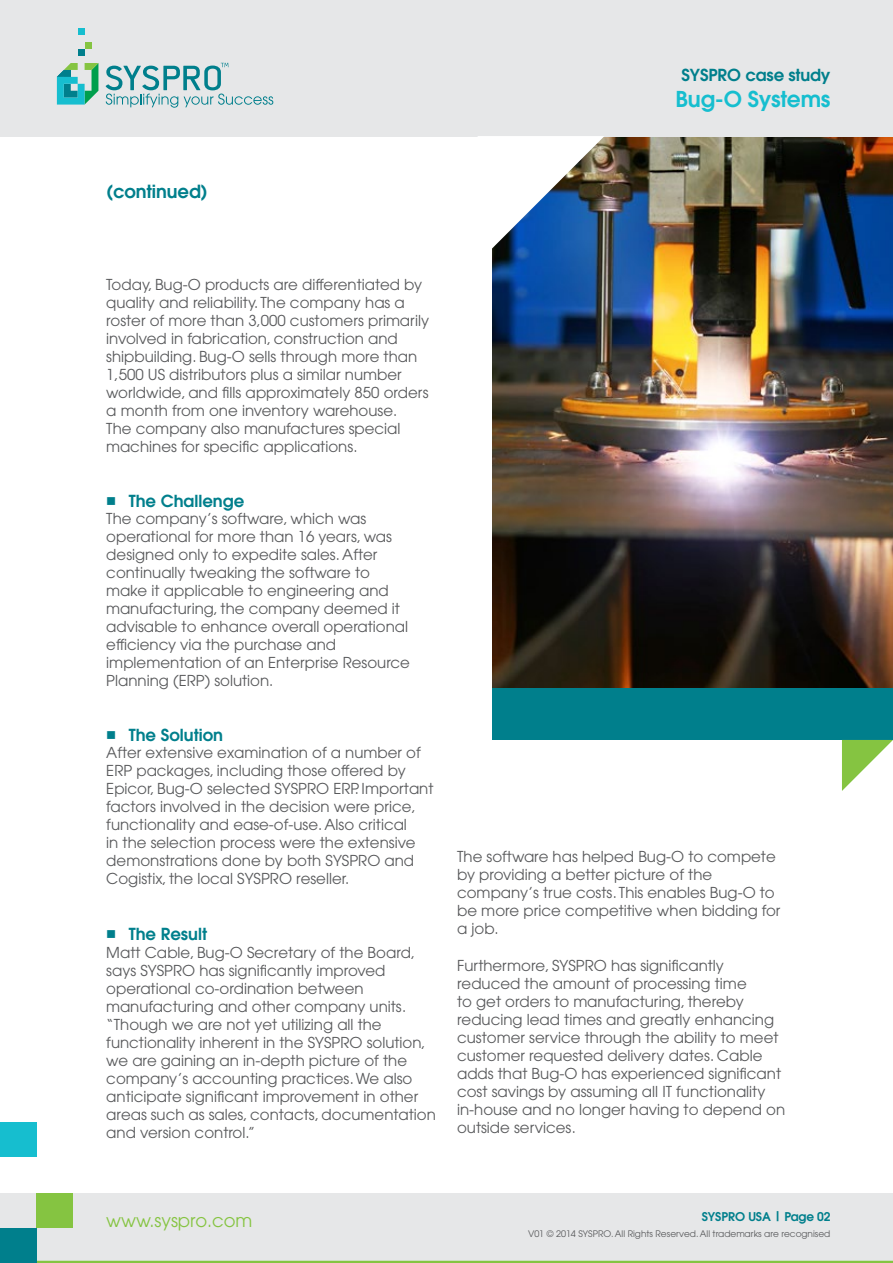
<style>
.page{position:relative;width:893px;height:1263px;background:#fff}
.page>*{position:absolute;margin:0;border:0;box-sizing:border-box;transform-origin:0 0}
.t1{font:600 21.75px "Avant Garde";letter-spacing:-.01em;color:#16becf}
.t2{font:18px "Avant Garde";color:#85c441}
.t3{font:600 18px "Avant Garde";letter-spacing:-.005em;color:#007f8c}
.t4{font:600 16.5px "Avant Garde";color:#007f8c}
.t5{font:15px/18px "Avant Garde";color:#58595b}
.t6{font:600 12px "Avant Garde";letter-spacing:-.01em;color:#007f8c}
.t7{font:9px "Avant Garde";color:#58595b}
</style>
<div class="page">
<img style="left:492px;top:136px;width:401px;height:553px">
<div style="left:0;top:0;width:893px;height:136px;background:#e6e7e8"></div>
<div style="left:0;top:1193px;width:893px;height:70px;background:#e6e7e8"></div>
<hr style="left:0;top:1261px;width:893px;height:2px;background:#85c441">
<div style="left:0;top:1228px;width:36px;height:35px;background:#007f8c"></div>
<div style="left:36px;top:1193px;width:36px;height:35px;background:#85c441"></div>
<div style="left:0;top:1123px;width:36px;height:34px;background:#16becf"></div>
<div style="left:492px;top:689px;width:401px;height:51px;background:#007f8c"></div>
<svg style="left:842px;top:740px;width:51px;height:51px"></svg>
<div style="left:78px;top:49px;width:7px;height:7px;background:#007f8c"></div>
<div style="left:85px;top:42px;width:7px;height:7px;background:#85c441"></div>
<div style="left:78px;top:28px;width:7px;height:7px;background:#16becf"></div>
<svg style="left:57px;top:63px;width:41px;height:42px"></svg>
<svg style="left:106px;top:63px;width:167px;height:45px"></svg>
<svg style="left:492px;top:136px;width:112px;height:127px"></svg>
<p class="t3" style="left:106px;top:179px;width:103px">(continued)</p>
<p class="t4" style="left:681px;top:64px;width:150px">SYSPRO case study</p>
<h1 class="t1" style="left:676px;top:85px;width:156px">Bug-O Systems</h1>
<p class="t5" style="left:106px;top:275px;width:324px">Today, Bug-O products are differentiated by quality and reliability. The company has a roster of more than 3,000 customers primarily involved in fabrication, construction and shipbuilding. Bug-O sells through more than 1,500 US distributors plus a similar number worldwide, and fills approximately 850 orders a month from one inventory warehouse.<br>The company also manufactures special machines for specific applications.</p>
<p class="t4" style="left:106px;top:490px;width:140px">■ The Challenge</p>
<p class="t5" style="left:106px;top:509px;width:305px">The company’s software, which was operational for more than 16 years, was designed only to expedite sales. After continually tweaking the software to make it applicable to engineering and manufacturing, the company deemed it advisable to enhance overall operational efficiency via the purchase and implementation of an Enterprise Resource Planning (ERP) solution.</p>
<p class="t4" style="left:106px;top:724px;width:118px">■ The Solution</p>
<p class="t5" style="left:106px;top:743px;width:329px">After extensive examination of a number of ERP packages, including those offered by Epicor, Bug-O selected SYSPRO ERP. Important factors involved in the decision were price, functionality and ease-of-use. Also critical<br>in the selection process were the extensive demonstrations done by both SYSPRO and Cogistix, the local SYSPRO reseller.</p>
<p class="t4" style="left:106px;top:923px;width:102px">■ The Result</p>
<p class="t5" style="left:106px;top:944px;width:331px">Matt Cable, Bug-O Secretary of the Board, says SYSPRO has significantly improved operational co-ordination between manufacturing and other company units. “Though we are not yet utilizing all the functionality inherent in the SYSPRO solution, we are gaining an in-depth picture of the company’s accounting practices. We also anticipate significant improvement in other areas such as sales, contacts, documentation and version control.”</p>
<p class="t5" style="left:457px;top:848px;width:325px">The software has helped Bug-O to compete by providing a better picture of the company’s true costs. This enables Bug-O to be more price competitive when bidding for a job.</p>
<p class="t5" style="left:457px;top:957px;width:330px">Furthermore, SYSPRO has significantly reduced the amount of processing time<br>to get orders to manufacturing, thereby reducing lead times and greatly enhancing customer service through the ability to meet customer requested delivery dates. Cable adds that Bug-O has experienced significant cost savings by assuming all IT functionality in-house and no longer having to depend on outside services.</p>
<p class="t2" style="left:106px;top:1210px;width:148px">www.syspro.com</p>
<p class="t6" style="left:702px;top:1209px;width:130px">SYSPRO USA | Page 02</p>
<p class="t7" style="left:528px;top:1229px;width:304px">V01 © 2014 SYSPRO. All Rights Reserved. All trademarks are recognised</p>
</div>
